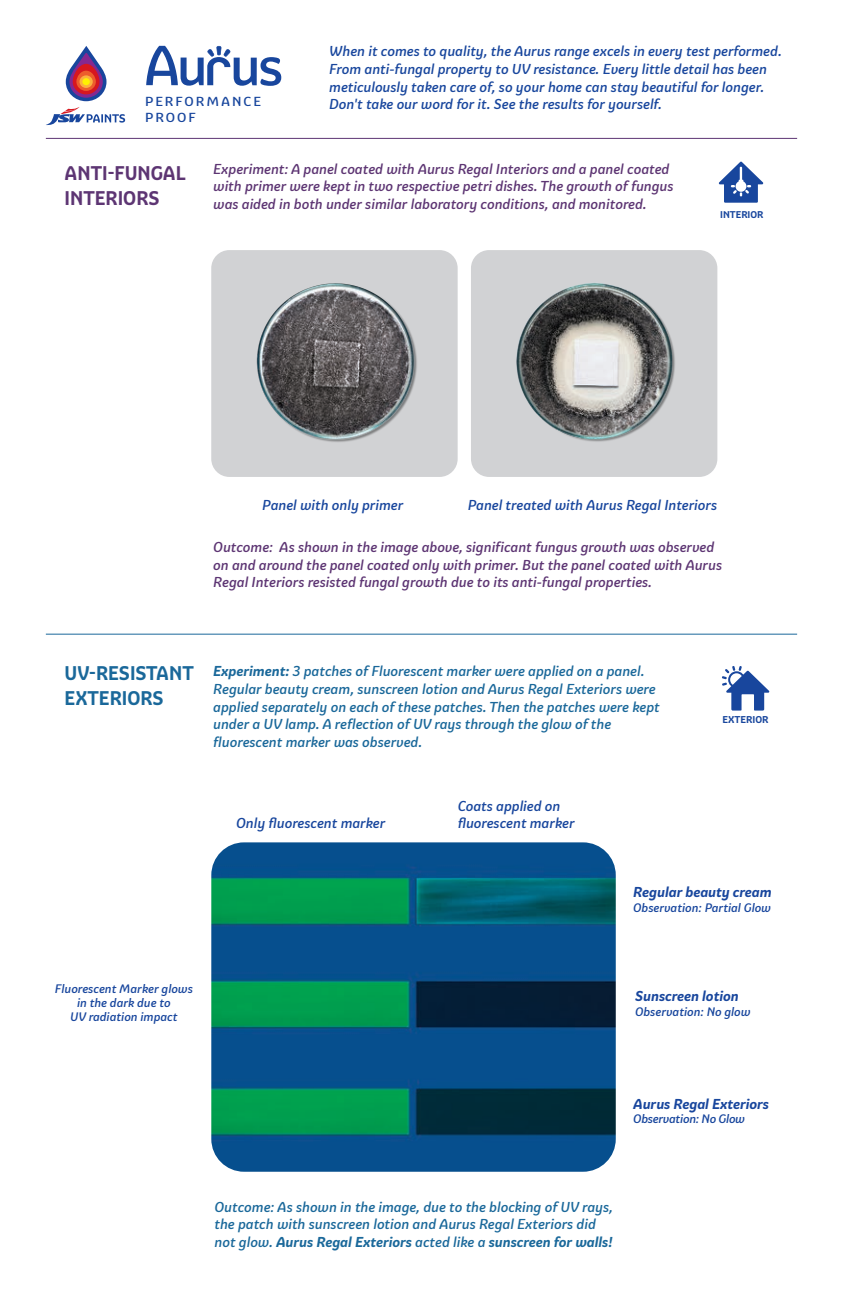
<style>
.page{position:relative;width:843px;height:1297px;background:#fff}
.page>*{position:absolute;margin:0;border:0;box-sizing:border-box;transform-origin:0 0}
.t1{font:700 19.2px/25px "Graviola";color:#1a689a;scale:.96 1}
.t2{font:700 19.2px/25px "Graviola";color:#5d3573;scale:.96 1}
.t3{font:italic 500 14px/17.6px "Graviola";color:#1a689a}
.t4{font:italic 500 14px/17.6px "Graviola";color:#5d3573}
.t5{font:italic 500 14px/17.6px "Graviola";color:#18469d}
.t6{font:italic 700 14px "Graviola";color:#18469d}
.t7{font:500 12.8px/16px "Graviola";letter-spacing:.15em;color:#18469d;scale:1.04 1}
.t8{font:italic 500 12px/14.4px "Graviola";color:#18469d;text-align:center}
.t9{font:italic 500 12px "Graviola";letter-spacing:-.02em;color:#18469d}
.t10{font:700 9.6px "Graviola";color:#18469d}
.s1{font-weight:700}
</style>
<div class="page">
<hr style="left:46px;top:634px;width:751px;height:1px;background:#1a689a">
<hr style="left:46px;top:138px;width:751px;height:1px;background:#5d3573">
<svg style="left:46px;top:107px;width:80px;height:18px"></svg>
<svg style="left:66px;top:46px;width:40px;height:55px"></svg>
<svg style="left:73px;top:64px;width:27px;height:30px"></svg>
<div style="left:76px;top:71px;width:20px;height:20px;background:#ed5d2c;border-radius:50%"></div>
<div style="left:80px;top:75px;width:13px;height:13px;background:#fbb03f;border-radius:50%"></div>
<div style="left:82px;top:78px;width:8px;height:7px;background:#fff101;border-radius:50%"></div>
<svg style="left:718px;top:162px;width:46px;height:41px"></svg>
<svg style="left:146px;top:46px;width:135px;height:40px"></svg>
<svg style="left:722px;top:666px;width:48px;height:45px"></svg>
<div style="left:728px;top:671px;width:17px;height:17px;border:2px solid #18469d;border-radius:50%"></div>
<img style="left:211px;top:842px;width:405px;height:330px">
<img style="left:211px;top:250px;width:247px;height:227px">
<img style="left:471px;top:250px;width:246px;height:227px">
<p class="t7" style="left:145px;top:94px;width:113px">PERFORMANCE<br>PROOF</p>
<p class="t5" style="left:329px;top:43px;width:454px">When it comes to quality, the Aurus range excels in every test performed.<br>From anti-fungal property to UV resistance. Every little detail has been meticulously taken care of, so your home can stay beautiful for longer.<br>Don't take our word for it. See the results for yourself.</p>
<h1 class="t2" style="left:65px;top:160px;width:128px">ANTI-FUNGAL<br>INTERIORS</h1>
<p class="t4" style="left:213px;top:160px;width:462px">Experiment: A panel coated with Aurus Regal Interiors and a panel coated with primer were kept in two respective petri dishes. The growth of fungus was aided in both under similar laboratory conditions, and monitored.</p>
<p class="t10" style="left:720px;top:208px;width:45px">INTERIOR</p>
<p class="t5" style="left:262px;top:496px;width:143px">Panel with only primer</p>
<p class="t5" style="left:468px;top:496px;width:251px">Panel treated with Aurus Regal Interiors</p>
<p class="t4" style="left:213px;top:539px;width:510px">Outcome: As shown in the image above, significant fungus growth was observed on and around the panel coated only with primer. But the panel coated with Aurus<br>Regal Interiors resisted fungal growth due to its anti-fungal properties.</p>
<h1 class="t1" style="left:65px;top:660px;width:136px">UV-RESISTANT<br>EXTERIORS</h1>
<p class="t3" style="left:213px;top:663px;width:448px"><span class="s1">Experiment:</span> 3 patches of Fluorescent marker were applied on a panel.<br>Regular beauty cream, sunscreen lotion and Aurus Regal Exteriors were applied separately on each of these patches. Then the patches were kept under a UV lamp. A reflection of UV rays through the glow of the fluorescent marker was observed.</p>
<p class="t5" style="left:236px;top:814px;width:151px">Only fluorescent marker</p>
<p class="t5" style="left:458px;top:798px;width:118px;line-height:16.8px">Coats applied on fluorescent marker</p>
<p class="t10" style="left:723px;top:714px;width:47px">EXTERIOR</p>
<p class="t6" style="left:633px;top:884px;width:140px">Regular beauty cream</p>
<p class="t8" style="left:633px;top:901px;width:139px">Observation: Partial Glow</p>
<p class="t8" style="left:55px;top:981px;width:139px">Fluorescent Marker glows in the dark due to<br>UV radiation impact</p>
<p class="t6" style="left:635px;top:987px;width:105px">Sunscreen lotion</p>
<p class="t8" style="left:635px;top:1004px;width:117px">Observation: No glow</p>
<p class="t6" style="left:633px;top:1095px;width:137px">Aurus Regal Exteriors</p>
<p class="t9" style="left:633px;top:1112px;width:113px">Observation: No Glow</p>
<p class="t3" style="left:215px;top:1198px;width:400px">Outcome: As shown in the image, due to the blocking of UV rays, the patch with sunscreen lotion and Aurus Regal Exteriors did not glow. <span class="s1">Aurus Regal Exteriors</span> acted like a <span class="s1">sunscreen for walls!</span></p>
</div>
